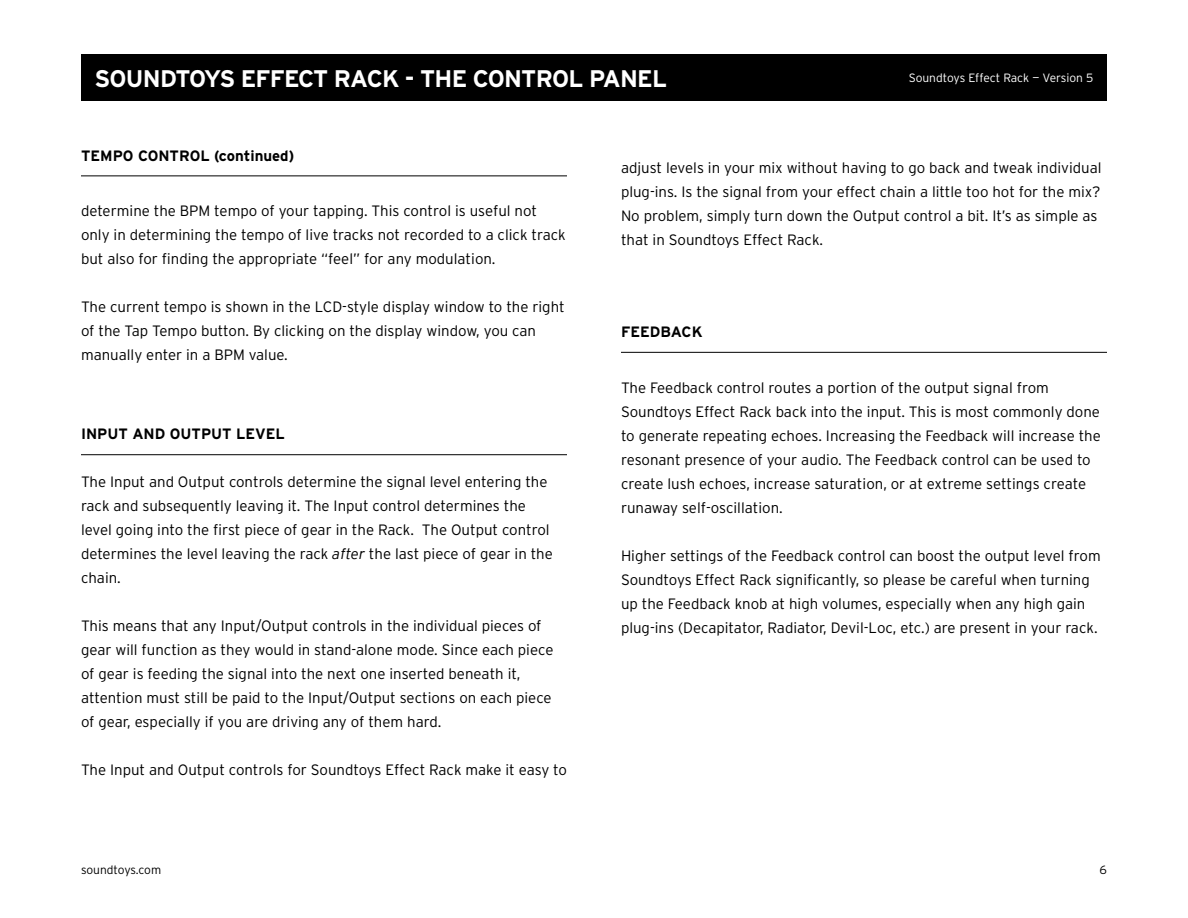
<style>
.page{position:relative;width:1188px;height:918px;background:#fff}
.page>*{position:absolute;margin:0;border:0;box-sizing:border-box;transform-origin:0 0}
.t1{font:700 24px "Interstate";letter-spacing:-.03em;color:#fff}
.t2{font:300 15px/24px "Interstate";color:#000}
.t3{font:700 15px "Interstate";color:#000}
.t4{font:300 12px "Interstate";color:#fff}
.t5{font:300 12px "Interstate";letter-spacing:-.005em;color:#000}
.s1{font-style:italic}
</style>
<div class="page">
<div style="left:81px;top:54px;width:1026px;height:47px;background:#000"></div>
<hr style="left:81px;top:176px;width:486px;height:1px;background:#000">
<hr style="left:81px;top:454px;width:486px;height:1px;background:#000">
<hr style="left:621px;top:352px;width:486px;height:1px;background:#000">
<p class="t1" style="left:94px;top:65px;width:574px">SOUNDTOYS EFFECT RACK - THE CONTROL PANEL</p>
<p class="t4" style="left:909px;top:71px;width:186px">Soundtoys Effect Rack — Version 5</p>
<p class="t3" style="left:81px;top:147px;width:215px">TEMPO CONTROL (continued)</p>
<p class="t2" style="left:81px;top:199px;width:486px">determine the BPM tempo of your tapping. This control is useful not only in determining the tempo of live tracks not recorded to a click track but also for finding the appropriate “feel” for any modulation.</p>
<p class="t2" style="left:81px;top:295px;width:485px">The current tempo is shown in the LCD-style display window to the right of the Tap Tempo button. By clicking on the display window, you can manually enter in a BPM value.</p>
<p class="t3" style="left:81px;top:425px;width:205px">INPUT AND OUTPUT LEVEL</p>
<p class="t2" style="left:81px;top:470px;width:473px">The Input and Output controls determine the signal level entering the rack and subsequently leaving it. The Input control determines the level going into the first piece of gear in the Rack. The Output control determines the level leaving the rack <span class="s1">after</span> the last piece of gear in the chain.</p>
<p class="t2" style="left:81px;top:614px;width:474px">This means that any Input/Output controls in the individual pieces of gear will function as they would in stand-alone mode. Since each piece of gear is feeding the signal into the next one inserted beneath it, attention must still be paid to the Input/Output sections on each piece of gear, especially if you are driving any of them hard.</p>
<p class="t2" style="left:81px;top:758px;width:488px">The Input and Output controls for Soundtoys Effect Rack make it easy to</p>
<p class="t2" style="left:621px;top:155px;width:482px">adjust levels in your mix without having to go back and tweak individual plug-ins. Is the signal from your effect chain a little too hot for the mix?<br>No problem, simply turn down the Output control a bit. It’s as simple as that in Soundtoys Effect Rack.</p>
<p class="t3" style="left:621px;top:324px;width:83px">FEEDBACK</p>
<p class="t2" style="left:621px;top:375px;width:481px">The Feedback control routes a portion of the output signal from Soundtoys Effect Rack back into the input. This is most commonly done to generate repeating echoes. Increasing the Feedback will increase the resonant presence of your audio. The Feedback control can be used to create lush echoes, increase saturation, or at extreme settings create runaway self-oscillation.</p>
<p class="t2" style="left:621px;top:543px;width:481px">Higher settings of the Feedback control can boost the output level from Soundtoys Effect Rack significantly, so please be careful when turning up the Feedback knob at high volumes, especially when any high gain plug-ins (Decapitator, Radiator, Devil-Loc, etc.) are present in your rack.</p>
<p class="t5" style="left:81px;top:863px;width:82px">soundtoys.com</p>
<p class="t5" style="left:1100px;top:863px;width:9px">6</p>
</div>
